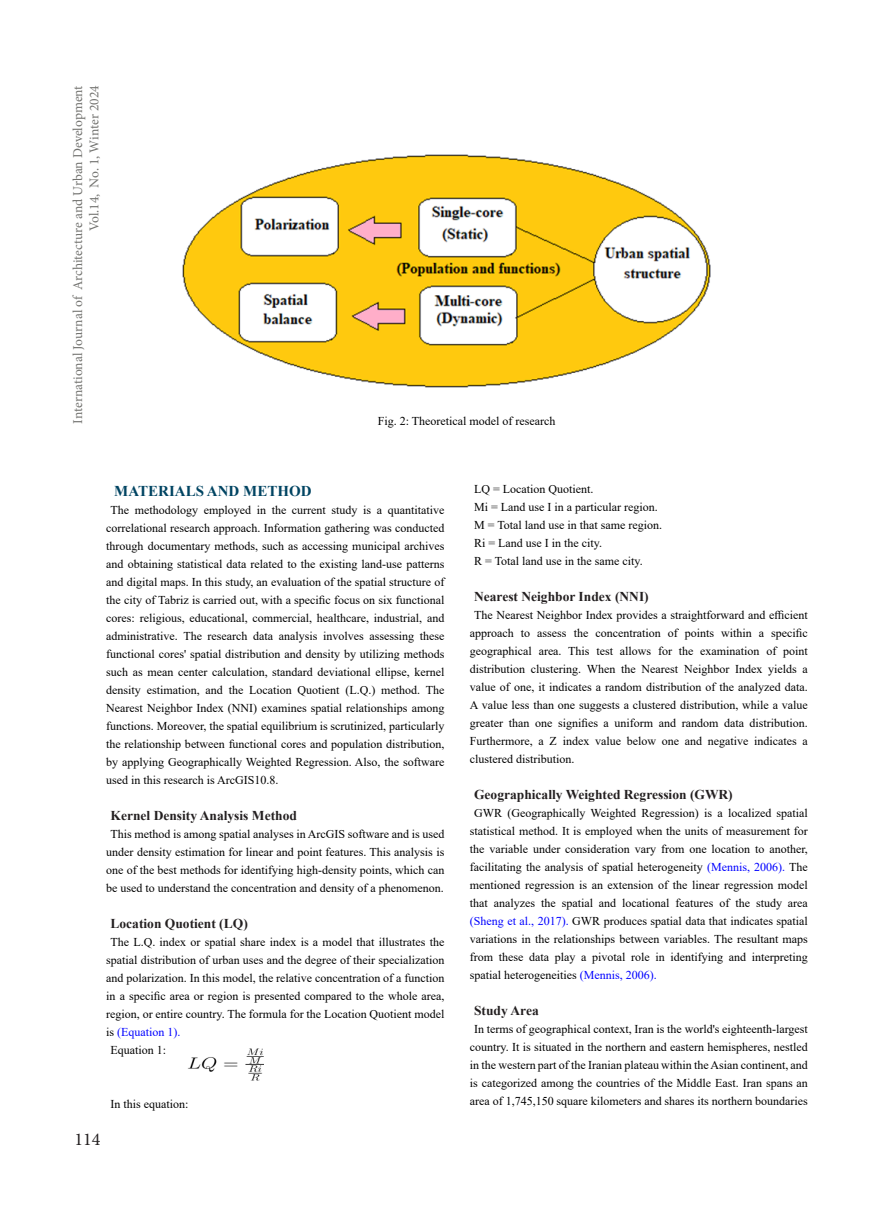
<style>
.page{position:relative;width:893px;height:1212px;background:#fff}
.page>*{position:absolute;margin:0;border:0;box-sizing:border-box;transform-origin:0 0}
.t1{font:18px "Minion Pro";color:#231f20}
.متن_لاتین_اصلی{font:700 15px "Times New Roman";color:#004462}
.متن_لاتین_اصلی-2{font:700 13.5px "Times New Roman";color:#231f20}
.t2{font:13.5px/16.2px "Minion Pro";letter-spacing:-.005em;color:#737370;text-align:right}
.متن_لاتین_اصلی-3{font:12px/18px "Times New Roman";color:#000;text-align:justify}
.abstract{font:12px "Times New Roman";color:#000}
.s1{color:#00f}
</style>
<div class="page">
<img style="left:182px;top:154px;width:529px;height:234px">
<img style="left:188px;top:1048px;width:76px;height:33px">
<p class="t2" style="left:70px;top:423px;width:339px;rotate:-90deg">International Journal of Architecture and Urban Development<br>Vol.14, No. 1, Winter 2024</p>
<p class="abstract" style="left:378px;top:413px;width:179px">Fig. 2: Theoretical model of research</p>
<p class="متن_لاتین_اصلی" style="left:114px;top:480px;width:199px">MATERIALS AND METHOD</p>
<p class="متن_لاتین_اصلی-3" style="left:106px;top:501px;width:340px;text-indent:4px">The methodology employed in the current study is a quantitative correlational research approach. Information gathering was conducted through documentary methods, such as accessing municipal archives and obtaining statistical data related to the existing land-use patterns and digital maps. In this study, an evaluation of the spatial structure of the city of Tabriz is carried out, with a specific focus on six functional cores: religious, educational, commercial, healthcare, industrial, and administrative. The research data analysis involves assessing these functional cores' spatial distribution and density by utilizing methods such as mean center calculation, standard deviational ellipse, kernel density estimation, and the Location Quotient (L.Q.) method. The Nearest Neighbor Index (NNI) examines spatial relationships among functions. Moreover, the spatial equilibrium is scrutinized, particularly the relationship between functional cores and population distribution, by applying Geographically Weighted Regression. Also, the software used in this research is ArcGIS10.8.</p>
<p class="متن_لاتین_اصلی-2" style="left:111px;top:806px;width:188px">Kernel Density Analysis Method</p>
<p class="متن_لاتین_اصلی-3" style="left:106px;top:825px;width:340px;text-align:center">This method is among spatial analyses in ArcGIS software and is used under density estimation for linear and point features. This analysis is one of the best methods for identifying high-density points, which can be used to understand the concentration and density of a phenomenon.</p>
<p class="متن_لاتین_اصلی-2" style="left:111px;top:914px;width:139px">Location Quotient (LQ)</p>
<p class="متن_لاتین_اصلی-3" style="left:106px;top:933px;width:340px;text-indent:4px">The L.Q. index or spatial share index is a model that illustrates the spatial distribution of urban uses and the degree of their specialization and polarization. In this model, the relative concentration of a function in a specific area or region is presented compared to the whole area, region, or entire country. The formula for the Location Quotient model is <span class="s1">(Equation 1).</span></p>
<p class="متن_لاتین_اصلی-3" style="left:111px;top:1041px;width:57px">Equation 1:</p>
<h1 class="t1" style="left:74px;top:1127px;width:27px">114</h1>
<p class="متن_لاتین_اصلی-3" style="left:111px;top:1095px;width:79px">In this equation:</p>
<p class="متن_لاتین_اصلی-3" style="left:474px;top:479px;width:121px">LQ = Location Quotient.</p>
<p class="متن_لاتین_اصلی-3" style="left:474px;top:497px;width:185px">Mi = Land use I in a particular region.</p>
<p class="متن_لاتین_اصلی-3" style="left:474px;top:515px;width:190px">M = Total land use in that same region.</p>
<p class="متن_لاتین_اصلی-3" style="left:474px;top:533px;width:129px">Ri = Land use I in the city.</p>
<p class="متن_لاتین_اصلی-3" style="left:474px;top:551px;width:170px">R = Total land use in the same city.</p>
<p class="متن_لاتین_اصلی-2" style="left:474px;top:586px;width:176px">Nearest Neighbor Index (NNI)</p>
<p class="متن_لاتین_اصلی-3" style="left:470px;top:605px;width:340px;text-indent:4px">The Nearest Neighbor Index provides a straightforward and efficient approach to assess the concentration of points within a specific geographical area. This test allows for the examination of point distribution clustering. When the Nearest Neighbor Index yields a value of one, it indicates a random distribution of the analyzed data.<br>A value less than one suggests a clustered distribution, while a value greater than one signifies a uniform and random data distribution.<br>Furthermore, a Z index value below one and negative indicates a clustered distribution.</p>
<p class="متن_لاتین_اصلی-2" style="left:474px;top:784px;width:260px">Geographically Weighted Regression (GWR)</p>
<p class="متن_لاتین_اصلی-3" style="left:470px;top:803px;width:340px;text-indent:4px">GWR (Geographically Weighted Regression) is a localized spatial statistical method. It is employed when the units of measurement for the variable under consideration vary from one location to another, facilitating the analysis of spatial heterogeneity <span class="s1">(Mennis, 2006).</span> The mentioned regression is an extension of the linear regression model that analyzes the spatial and locational features of the study area <span class="s1">(Sheng et al., 2017).</span> GWR produces spatial data that indicates spatial variations in the relationships between variables. The resultant maps from these data play a pivotal role in identifying and interpreting spatial heterogeneities <span class="s1">(Mennis, 2006).</span></p>
<p class="متن_لاتین_اصلی-2" style="left:474px;top:1000px;width:66px">Study Area</p>
<p class="متن_لاتین_اصلی-3" style="left:470px;top:1019px;width:340px;text-align:center">In terms of geographical context, Iran is the world's eighteenth-largest country. It is situated in the northern and eastern hemispheres, nestled in the western part of the Iranian plateau within the Asian continent, and is categorized among the countries of the Middle East. Iran spans an area of 1,745,150 square kilometers and shares its northern boundaries</p>
</div>
